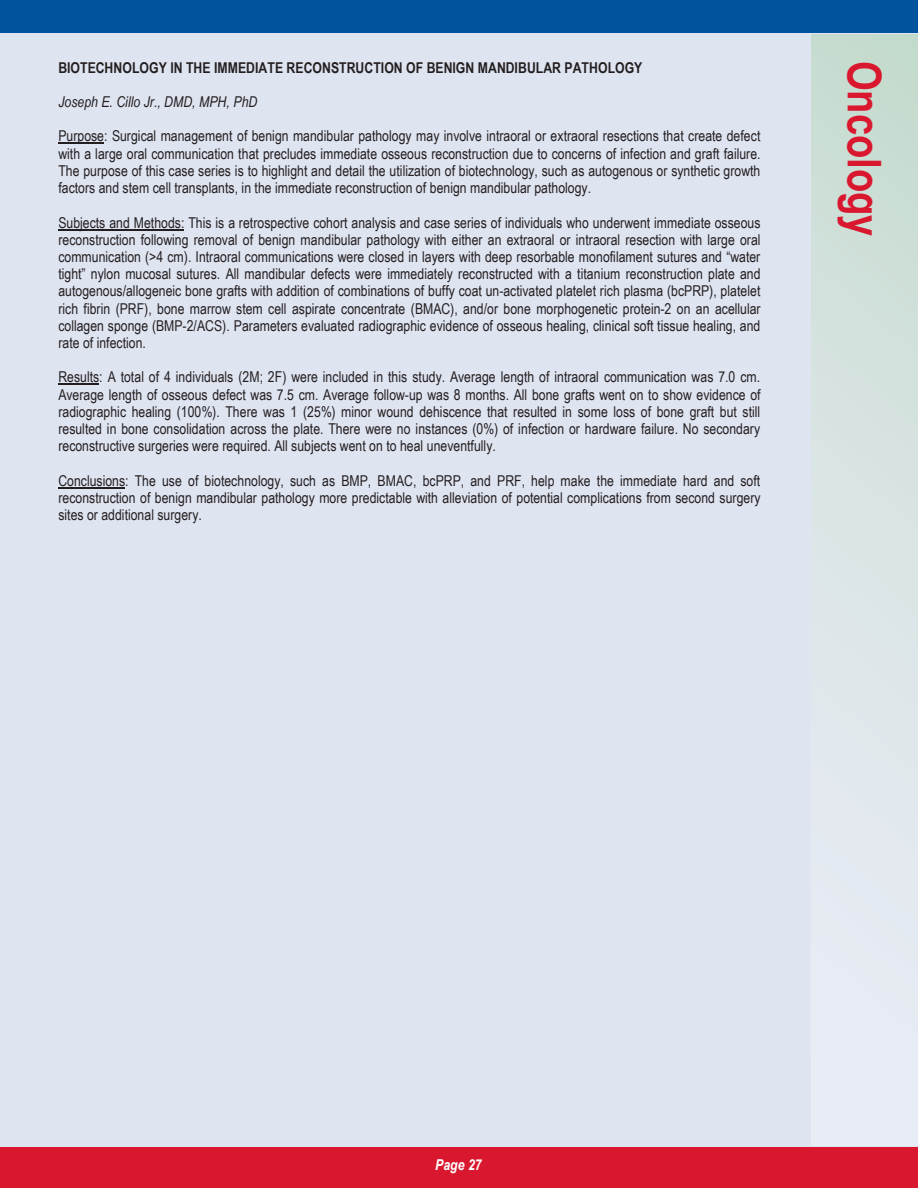
<style>
.page{position:relative;width:918px;height:1188px;background:#dfe4f1}
.page>*{position:absolute;margin:0;border:0;box-sizing:border-box;transform-origin:0 0}
.t1{font:700 46.5px "Arial Narrow";color:#d9172f}
.t2{font:15px/17.2px "Arial Narrow";color:#231f20;text-align:justify}
.t3{font:700 15px "Arial Narrow";color:#231f20}
.t4{font:italic 15px "Arial Narrow";color:#231f20}
.t5{font:italic 700 15px "Arial Narrow";color:#fff}
</style>
<div class="page">
<div style="left:1px;top:1147px;width:917px;height:41px;background:#d9172f"></div>
<hr style="left:0;top:1147px;width:2px;height:41px;background:#d9172f">
<div style="left:0;top:0;width:918px;height:32px;background:#01539e"></div>
<div style="left:812px;top:34px;width:106px;height:1111px;background:linear-gradient(to bottom,#c8dcd1,#edeefa)"></div>
<hr style="left:58px;top:143px;width:46px;height:1px;background:#231f20">
<hr style="left:58px;top:229px;width:126px;height:1px;background:#231f20">
<hr style="left:58px;top:384px;width:41px;height:1px;background:#231f20">
<hr style="left:58px;top:487px;width:67px;height:1px;background:#231f20">
<p class="t3" style="left:58px;top:56px;width:586px">BIOTECHNOLOGY IN THE IMMEDIATE RECONSTRUCTION OF BENIGN MANDIBULAR PATHOLOGY</p>
<p class="t4" style="left:58px;top:91px;width:200px">Joseph E. Cillo Jr., DMD, MPH, PhD</p>
<p class="t2" style="left:58px;top:127px;width:704px">Purpose: Surgical management of benign mandibular pathology may involve intraoral or extraoral resections that create defect with a large oral communication that precludes immediate osseous reconstruction due to concerns of infection and graft failure.<br>The purpose of this case series is to highlight and detail the utilization of biotechnology, such as autogenous or synthetic growth factors and stem cell transplants, in the immediate reconstruction of benign mandibular pathology.</p>
<p class="t2" style="left:58px;top:213px;width:704px">Subjects and Methods: This is a retrospective cohort analysis and case series of individuals who underwent immediate osseous reconstruction following removal of benign mandibular pathology with either an extraoral or intraoral resection with large oral communication (&gt;4 cm). Intraoral communications were closed in layers with deep resorbable monofilament sutures and “water tight” nylon mucosal sutures. All mandibular defects were immediately reconstructed with a titanium reconstruction plate and autogenous/allogeneic bone grafts with addition of combinations of buffy coat un-activated platelet rich plasma (bcPRP), platelet rich fibrin (PRF), bone marrow stem cell aspirate concentrate (BMAC), and/or bone morphogenetic protein-2 on an acellular collagen sponge (BMP-2/ACS). Parameters evaluated radiographic evidence of osseous healing, clinical soft tissue healing, and rate of infection.</p>
<p class="t2" style="left:58px;top:368px;width:704px">Results: A total of 4 individuals (2M; 2F) were included in this study. Average length of intraoral communication was 7.0 cm.<br>Average length of osseous defect was 7.5 cm. Average follow-up was 8 months. All bone grafts went on to show evidence of radiographic healing (100%). There was 1 (25%) minor wound dehiscence that resulted in some loss of bone graft but still resulted in bone consolidation across the plate. There were no instances (0%) of infection or hardware failure. No secondary reconstructive surgeries were required. All subjects went on to heal uneventfully.</p>
<p class="t2" style="left:58px;top:471px;width:704px">Conclusions: The use of biotechnology, such as BMP, BMAC, bcPRP, and PRF, help make the immediate hard and soft reconstruction of benign mandibular pathology more predictable with alleviation of potential complications from second surgery sites or additional surgery.</p>
<p class="t1" style="left:899px;top:61px;width:177px;rotate:90deg">Oncology</p>
<p class="t5" style="left:435px;top:1154px;width:48px">Page 27</p>
</div>
